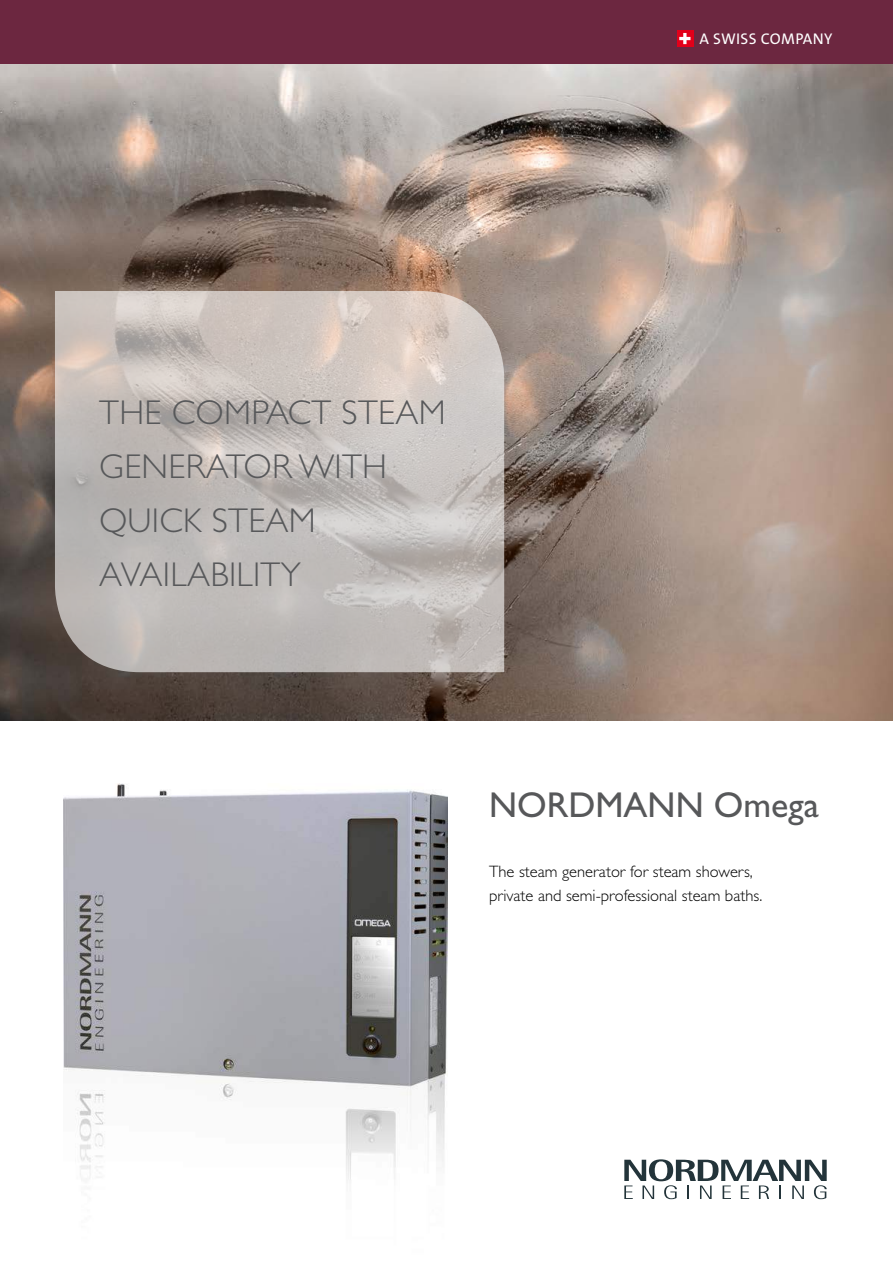
<style>
.page{position:relative;width:893px;height:1263px;background:#fff}
.page>*{position:absolute;margin:0;border:0;box-sizing:border-box;transform-origin:0 0}
.t1{font:36px "Gill Sans Std";color:#57585a}
.t2{font:300 34.5px/54px "Gill Sans Std";letter-spacing:.01em;color:#57585a}
.t3{font:300 16.5px/24px "Gill Sans Std";color:#000}
.t4{font:15.6px "The Sans B W5 Plain";letter-spacing:.02em;color:#fff}
</style>
<div class="page">
<img style="left:0;top:64px;width:893px;height:657px">
<svg style="left:624px;top:1159px;width:203px;height:40px"></svg>
<div style="left:0;top:0;width:893px;height:64px;background:#6c2740"></div>
<div style="left:677px;top:30px;width:16px;height:17px;background:#e2001a"></div>
<svg style="left:679px;top:33px;width:11px;height:11px"></svg>
<svg style="left:55px;top:291px;width:449px;height:381px;background:#c3bdb9"></svg>
<img style="left:64px;top:783px;width:384px;height:398px">
<p class="t4" style="left:699px;top:28px;width:134px">A SWISS COMPANY</p>
<h2 class="t2" style="left:99px;top:386px;width:348px">THE COMPACT STEAM<br>GENERATOR WITH<br>QUICK STEAM<br>AVAILABILITY</h2>
<h1 class="t1" style="left:489px;top:784px;width:332px">NORDMANN Omega</h1>
<p class="t3" style="left:489px;top:860px;width:275px">The steam generator for steam showers, private and semi-professional steam baths.</p>
</div>
